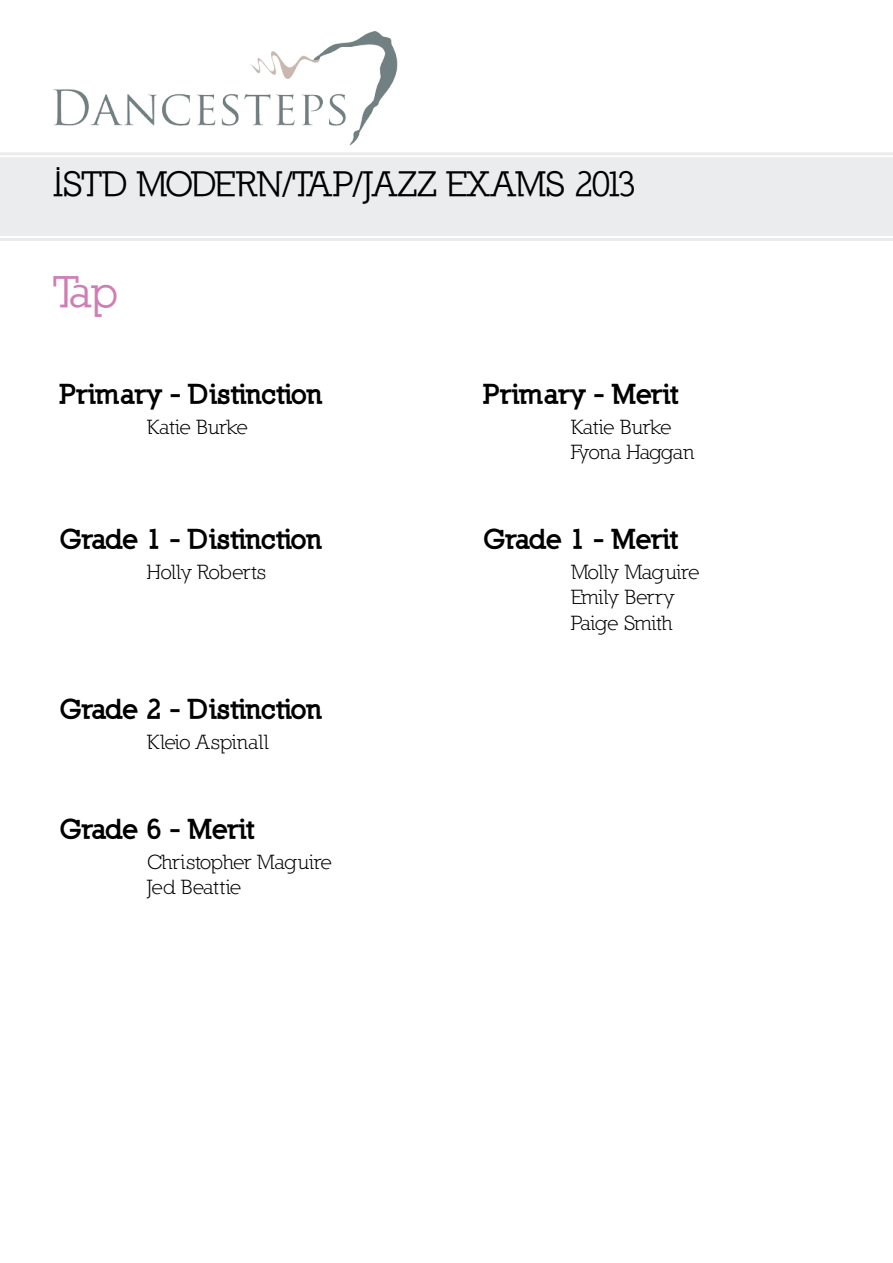
<style>
.page{position:relative;width:893px;height:1263px;background:#fff}
.page>*{position:absolute;margin:0;border:0;box-sizing:border-box;transform-origin:0 0}
.t1{font:700 45px "Nilland";color:#d07db6}
.t2{font:700 36px "Nilland";color:#000}
.t3{font:900 27px "Nilland";letter-spacing:-.015em;color:#000}
.t4{font:900 27px "Nilland";letter-spacing:-.04em;color:#000}
.t5{font:21px/25.2px "Nilland";letter-spacing:-.03em;color:#000}
.t6{font:21px "Nilland";color:#000}
</style>
<div class="page">
<img style="left:54px;top:32px;width:344px;height:113px">
<div style="left:0;top:152px;width:893px;height:89px;background:#ebeced"></div>
<h2 class="t2" style="left:53px;top:163px;width:584px">ISTD MODERN/TAP/JAZZ EXAMS 2013</h2>
<h1 class="t1" style="left:53px;top:266px;width:67px">Tap</h1>
<p class="t3" style="left:60px;top:377px;width:264px">Primary - Distinction</p>
<p class="t3" style="left:484px;top:377px;width:196px">Primary - Merit</p>
<p class="t5" style="left:147px;top:414px;width:103px">Katie Burke</p>
<p class="t5" style="left:571px;top:414px;width:125px">Katie Burke<br>Fyona Haggan</p>
<p class="t3" style="left:60px;top:522px;width:264px">Grade 1 - Distinction</p>
<p class="t4" style="left:484px;top:522px;width:196px">Grade 1 - Merit</p>
<p class="t5" style="left:147px;top:559px;width:121px">Holly Roberts</p>
<p class="t5" style="left:571px;top:559px;width:130px">Molly Maguire<br>Emily Berry<br>Paige Smith</p>
<p class="t3" style="left:60px;top:692px;width:264px">Grade 2 - Distinction</p>
<p class="t6" style="left:147px;top:730px;width:123px">Kleio Aspinall</p>
<p class="t4" style="left:60px;top:812px;width:196px">Grade 6 - Merit</p>
<p class="t5" style="left:147px;top:849px;width:187px">Christopher Maguire<br>Jed Beattie</p>
</div>
